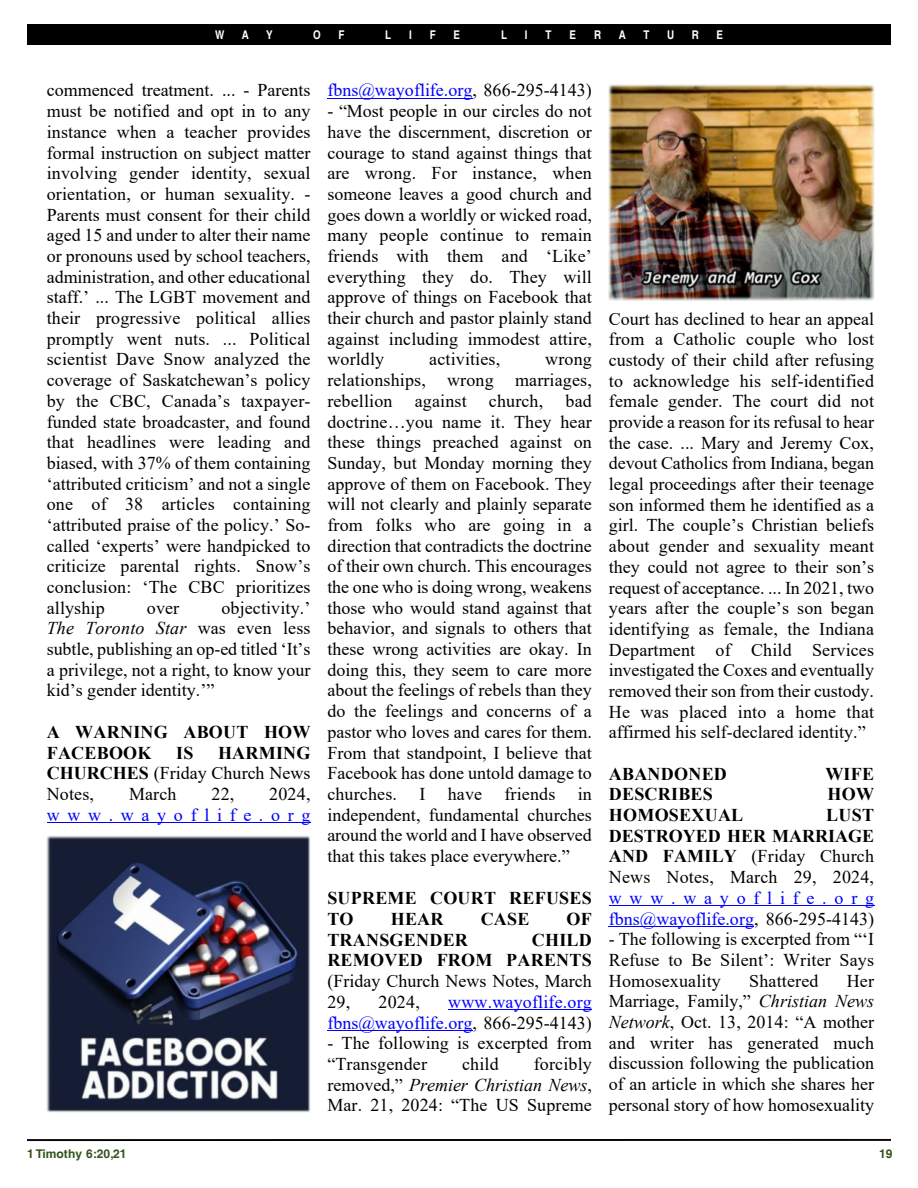
<style>
.page{position:relative;width:918px;height:1188px;background:#fff}
.page>*{position:absolute;margin:0;border:0;box-sizing:border-box;transform-origin:0 0}
.t1{font:18px/20.7px "Times New Roman";letter-spacing:.005em;color:#000;text-align:justify}
.t2{font:18px/20.7px "Times New Roman";color:#00f;text-align:right}
.t3{font:700 18px/20.7px "Times New Roman";letter-spacing:.015em;color:#000}
.t4{font:18px "Times New Roman";letter-spacing:.425em;color:#00f}
.t5{font:700 condensed 12px "Helvetica";color:#fff}
.t6{font:700 12px "Helvetica";letter-spacing:.01em;color:#33521d}
.s1{font-style:italic}
.s2{font-weight:700}
.s3{color:#000}
</style>
<div class="page">
<hr style="left:27px;top:1140px;width:864px;height:1px;background:#000">
<div style="left:27px;top:24px;width:864px;height:21px;background:#000"></div>
<hr style="left:27px;top:1139px;width:864px;height:1px;background:#000">
<hr style="left:47px;top:822px;width:264px;height:1px;background:#00f">
<hr style="left:327px;top:98px;width:146px;height:1px;background:#00f">
<img style="left:46px;top:835px;width:265px;height:277px">
<hr style="left:448px;top:1009px;width:144px;height:1px;background:#00f">
<hr style="left:327px;top:1030px;width:146px;height:1px;background:#00f">
<hr style="left:609px;top:905px;width:265px;height:1px;background:#00f">
<hr style="left:609px;top:926px;width:145px;height:1px;background:#00f">
<img style="left:609px;top:85px;width:265px;height:216px">
<p class="t5" style="left:215px;top:30px;width:11px">W</p>
<p class="t5" style="left:242px;top:30px;width:9px">A</p>
<p class="t5" style="left:266px;top:30px;width:8px">Y</p>
<p class="t5" style="left:313px;top:30px;width:9px">O</p>
<p class="t5" style="left:338px;top:30px;width:8px">F</p>
<p class="t5" style="left:385px;top:30px;width:8px">L</p>
<p class="t5" style="left:409px;top:30px;width:4px">I</p>
<p class="t5" style="left:430px;top:30px;width:8px">F</p>
<p class="t5" style="left:454px;top:30px;width:8px">E</p>
<p class="t5" style="left:501px;top:30px;width:8px">L</p>
<p class="t5" style="left:525px;top:30px;width:4px">I</p>
<p class="t5" style="left:546px;top:30px;width:8px">T</p>
<p class="t5" style="left:569px;top:30px;width:8px">E</p>
<p class="t5" style="left:594px;top:30px;width:9px">R</p>
<p class="t5" style="left:619px;top:30px;width:9px">A</p>
<p class="t5" style="left:643px;top:30px;width:8px">T</p>
<p class="t5" style="left:667px;top:30px;width:9px">U</p>
<p class="t5" style="left:692px;top:30px;width:9px">R</p>
<p class="t5" style="left:717px;top:30px;width:8px">E</p>
<p class="t1" style="left:47px;top:82px;width:265px">commenced treatment. ... - Parents must be notified and opt in to any instance when a teacher provides formal instruction on subject matter involving gender identity, sexual orientation, or human sexuality. - Parents must consent for their child aged 15 and under to alter their name or pronouns used by school teachers, administration, and other educational staff.’ ... The LGBT movement and their progressive political allies promptly went nuts. ... Political scientist Dave Snow analyzed the coverage of Saskatchewan’s policy by the CBC, Canada’s taxpayer&shy;funded state broadcaster, and found that headlines were leading and biased, with 37% of them containing ‘attributed criticism’ and not a single one of 38 articles containing ‘attributed praise of the policy.’ So&shy;called ‘experts’ were handpicked to criticize parental rights. Snow’s conclusion: ‘The CBC prioritizes allyship</p>
<p class="t1" style="left:47px;top:599px;width:265px;text-indent:175px">objectivity.’ <span class="s1">The Toronto Star</span> was even less subtle, publishing an op-ed titled ‘It’s a privilege, not a right, to know your kid’s gender identity.’”</p>
<p class="t3" style="left:47px;top:723px;width:265px">A WARNING ABOUT HOW<br>FACEBOOK</p>
<p class="t1" style="left:147px;top:599px;width:34px">over</p>
<p class="t1" style="left:47px;top:744px;width:265px;text-indent:171px"><span class="s2">HARMING CHURCHES</span> (Friday Church News Notes,</p>
<p class="t3" style="left:176px;top:744px;width:19px">IS</p>
<p class="t1" style="left:129px;top:785px;width:49px">March</p>
<p class="t1" style="left:211px;top:785px;width:24px">22,</p>
<p class="t1" style="left:269px;top:785px;width:43px">2024,</p>
<p class="t4" style="left:47px;top:808px;width:265px">www.wayoflife.org</p>
<p class="t2" style="left:327px;top:82px;width:266px">fbns@wayoflife.org<span class="s3">, 866-295-4143)</span></p>
<p class="t1" style="left:327px;top:103px;width:266px">- “Most people in our circles do not have the discernment, discretion or courage to stand against things that are wrong. For instance, when someone leaves a good church and goes down a worldly or wicked road, many people continue to remain friends with them and ‘Like’ everything they do. They will approve of things on Facebook that their church and pastor plainly stand against including immodest attire, worldly</p>
<p class="t1" style="left:429px;top:351px;width:72px">activities,</p>
<p class="t1" style="left:327px;top:351px;width:266px;text-indent:218px">wrong relationships, wrong marriages, rebellion against church, bad doctrine…you name it. They hear these things preached against on Sunday, but Monday morning they approve of them on Facebook. They will not clearly and plainly separate from folks who are going in a direction that contradicts the doctrine of their own church. This encourages the one who is doing wrong, weakens those who would stand against that behavior, and signals to others that these wrong activities are okay. In doing this, they seem to care more about the feelings of rebels than they do the feelings and concerns of a pastor who loves and cares for them.<br>From that standpoint, I believe that Facebook has done untold damage to churches. I have friends in independent, fundamental churches around the world and I have observed that this takes place everywhere.”</p>
<p class="t3" style="left:327px;top:890px;width:266px">SUPREME COURT REFUSES<br>TO</p>
<p class="t3" style="left:391px;top:911px;width:54px">HEAR</p>
<p class="t3" style="left:481px;top:911px;width:50px">CASE</p>
<p class="t3" style="left:567px;top:911px;width:27px">OF</p>
<p class="t3" style="left:327px;top:931px;width:142px">TRANSGENDER</p>
<p class="t3" style="left:327px;top:931px;width:266px;text-align:right">CHILD<br>REMOVED FROM PARENTS</p>
<p class="t1" style="left:327px;top:972px;width:266px">(Friday Church News Notes, March<br>29,</p>
<p class="t2" style="left:327px;top:993px;width:266px">www.wayoflife.org fbns@wayoflife.org<span class="s3">, 866-295-4143)</span></p>
<p class="t1" style="left:327px;top:1035px;width:266px">- The following is excerpted from “Transgender</p>
<p class="t1" style="left:379px;top:993px;width:43px">2024,</p>
<p class="t1" style="left:327px;top:1055px;width:266px;text-indent:206px">forcibly removed,” <span class="s1">Premier Christian News</span>, Mar. 21, 2024: “The US Supreme</p>
<p class="t1" style="left:462px;top:1055px;width:38px">child</p>
<p class="t1" style="left:609px;top:310px;width:267px">Court has declined to hear an appeal from a Catholic couple who lost custody of their child after refusing to acknowledge his self-identified female gender. The court did not provide a reason for its refusal to hear the case. ... Mary and Jeremy Cox, devout Catholics from Indiana, began legal proceedings after their teenage son informed them he identified as a girl. The couple’s Christian beliefs about gender and sexuality meant they could not agree to their son’s request of acceptance. ... In 2021, two years after the couple’s son began identifying as female, the Indiana Department of Child Services investigated the Coxes and eventually removed their son from their custody.<br>He was placed into a home that affirmed his self-declared identity.”</p>
<p class="t3" style="left:609px;top:765px;width:120px">ABANDONED</p>
<p class="t3" style="left:825px;top:765px;width:50px">WIFE</p>
<p class="t3" style="left:609px;top:786px;width:105px">DESCRIBES</p>
<p class="t3" style="left:828px;top:786px;width:48px">HOW</p>
<p class="t3" style="left:609px;top:807px;width:136px">HOMOSEXUAL</p>
<p class="t1" style="left:609px;top:806px;width:267px;text-indent:217px"><span class="s2">LUST DESTROYED HER MARRIAGE AND FAMILY</span> (Friday Church News Notes, March 29, 2024,</p>
<p class="t2" style="left:609px;top:889px;width:267px;text-align:left">www.wayoflife.org fbns@wayoflife.org<span class="s3">, 866-295-4143)</span></p>
<p class="t1" style="left:609px;top:931px;width:267px">- The following is excerpted from “‘I Refuse to Be Silent’: Writer Says Homosexuality</p>
<p class="t1" style="left:749px;top:972px;width:71px">Shattered</p>
<p class="t1" style="left:609px;top:972px;width:267px;text-indent:238px">Her Marriage, Family,” <span class="s1">Christian News Network</span>, Oct. 13, 2014: “A mother and writer has generated much discussion following the publication of an article in which she shares her personal story of how homosexuality</p>
<p class="t6" style="left:27px;top:1149px;width:101px">1 Timothy 6:20,21</p>
<p class="t6" style="left:879px;top:1149px;width:15px">19</p>
</div>
